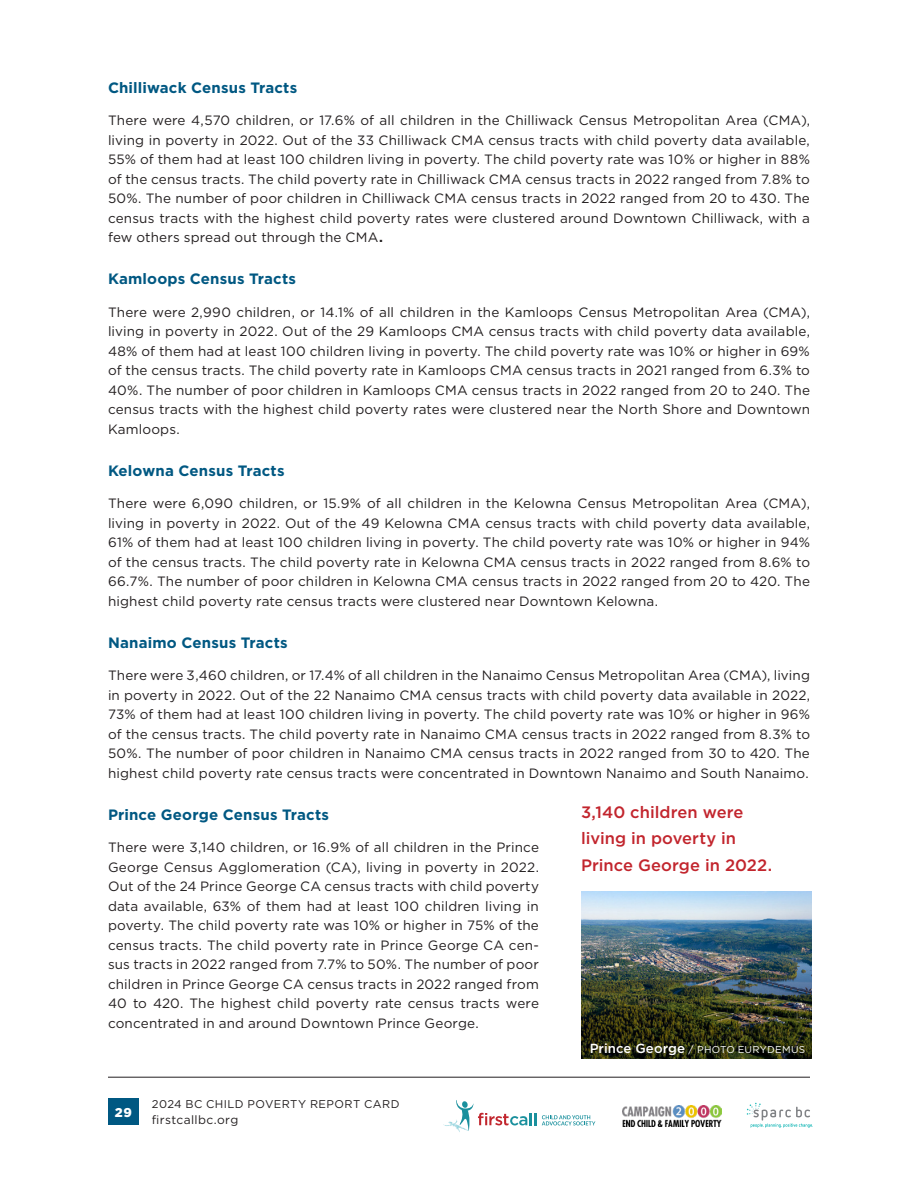
<style>
.page{position:relative;width:918px;height:1188px;background:#fff}
.page>*{position:absolute;margin:0;border:0;box-sizing:border-box;transform-origin:0 0}
.callout_big_red{font:500 16.5px/26.5px "Gotham";color:#c2252d}
.head_3_smaller{font:700 15px "Gotham";letter-spacing:.01em;color:#005882}
.body_text{font:13.5px/19.5px "Gotham";letter-spacing:.01em;color:#231f20;text-align:justify}
.t1{font:900 12.75px "Gotham";color:#fff}
.t2{font:12px "Gotham";letter-spacing:.03em;color:#231f20}
.t3{font:11.25px "Gotham";letter-spacing:.04em;color:#231f20}
.body_text-2{font:9.9px "Gotham";letter-spacing:.025em;color:#fff}
.s1{font-weight:700}
.s2{font-weight:500;font-size:13.2px}
.s3{font-size:10.5px}
</style>
<div class="page">
<div style="left:108px;top:1098px;width:31px;height:27px;background:#005882"></div>
<hr style="left:108px;top:1077px;width:702px;height:1px;background:#231f20">
<svg style="left:747px;top:1103px;width:66px;height:25px"></svg>
<svg style="left:542px;top:1115px;width:53px;height:10px"></svg>
<svg style="left:443px;top:1100px;width:93px;height:32px"></svg>
<img style="left:622px;top:1106px;width:100px;height:21px">
<img style="left:581px;top:891px;width:231px;height:168px">
<p class="head_3_smaller" style="left:108px;top:78px;width:191px">Chilliwack Census Tracts</p>
<p class="body_text" style="left:108px;top:111px;width:704px">There were 4,570 children, or 17.6% of all children in the Chilliwack Census Metropolitan Area (CMA), living in poverty in 2022. Out of the 33 Chilliwack CMA census tracts with child poverty data available, 55% of them had at least 100 children living in poverty. The child poverty rate was 10% or higher in 88% of the census tracts. The child poverty rate in Chilliwack CMA census tracts in 2022 ranged from 7.8% to 50%. The number of poor children in Chilliwack CMA census tracts in 2022 ranged from 20 to 430. The census tracts with the highest child poverty rates were clustered around Downtown Chilliwack, with a few others spread out through the CMA<span class="s1">.</span></p>
<p class="head_3_smaller" style="left:108px;top:269px;width:190px">Kamloops Census Tracts</p>
<p class="body_text" style="left:108px;top:302px;width:704px">There were 2,990 children, or 14.1% of all children in the Kamloops Census Metropolitan Area (CMA), living in poverty in 2022. Out of the 29 Kamloops CMA census tracts with child poverty data available, 48% of them had at least 100 children living in poverty. The child poverty rate was 10% or higher in 69% of the census tracts. The child poverty rate in Kamloops CMA census tracts in 2021 ranged from 6.3% to 40%. The number of poor children in Kamloops CMA census tracts in 2022 ranged from 20 to 240. The census tracts with the highest child poverty rates were clustered near the North Shore and Downtown Kamloops.</p>
<p class="head_3_smaller" style="left:108px;top:461px;width:178px">Kelowna Census Tracts</p>
<p class="body_text" style="left:108px;top:494px;width:704px">There were 6,090 children, or 15.9% of all children in the Kelowna Census Metropolitan Area (CMA), living in poverty in 2022. Out of the 49 Kelowna CMA census tracts with child poverty data available, 61% of them had at least 100 children living in poverty. The child poverty rate was 10% or higher in 94% of the census tracts. The child poverty rate in Kelowna CMA census tracts in 2022 ranged from 8.6% to 66.7%. The number of poor children in Kelowna CMA census tracts in 2022 ranged from 20 to 420. The highest child poverty rate census tracts were clustered near Downtown Kelowna.</p>
<p class="head_3_smaller" style="left:108px;top:633px;width:181px">Nanaimo Census Tracts</p>
<p class="body_text" style="left:108px;top:666px;width:704px">There were 3,460 children, or 17.4% of all children in the Nanaimo Census Metropolitan Area (CMA), living in poverty in 2022. Out of the 22 Nanaimo CMA census tracts with child poverty data available in 2022, 73% of them had at least 100 children living in poverty. The child poverty rate was 10% or higher in 96% of the census tracts. The child poverty rate in Nanaimo CMA census tracts in 2022 ranged from 8.3% to 50%. The number of poor children in Nanaimo CMA census tracts in 2022 ranged from 30 to 420. The highest child poverty rate census tracts were concentrated in Downtown Nanaimo and South Nanaimo.</p>
<p class="head_3_smaller" style="left:108px;top:805px;width:222px">Prince George Census Tracts</p>
<p class="body_text" style="left:108px;top:837px;width:433px">There were 3,140 children, or 16.9% of all children in the Prince George Census Agglomeration (CA), living in poverty in 2022.<br>Out of the 24 Prince George CA census tracts with child poverty data available, 63% of them had at least 100 children living in poverty. The child poverty rate was 10% or higher in 75% of the census tracts. The child poverty rate in Prince George CA cen&shy;sus tracts in 2022 ranged from 7.7% to 50%. The number of poor children in Prince George CA census tracts in 2022 ranged from 40 to 420. The highest child poverty rate census tracts were concentrated in and around Downtown Prince George.</p>
<p class="callout_big_red" style="left:581px;top:799px;width:193px">3,140 children were living in poverty in<br>Prince George in 2022.</p>
<p class="t1" style="left:115px;top:1103px;width:18px">29</p>
<p class="t3" style="left:152px;top:1096px;width:249px">2024 BC CHILD POVERTY REPORT CARD</p>
<p class="t2" style="left:152px;top:1112px;width:88px">firstcallbc.org</p>
<p class="body_text-2" style="left:590px;top:1043px;width:217px"><span class="s2">Prince George</span> <span class="s3">/</span> PHOTO EURYDEMUS</p>
</div>
